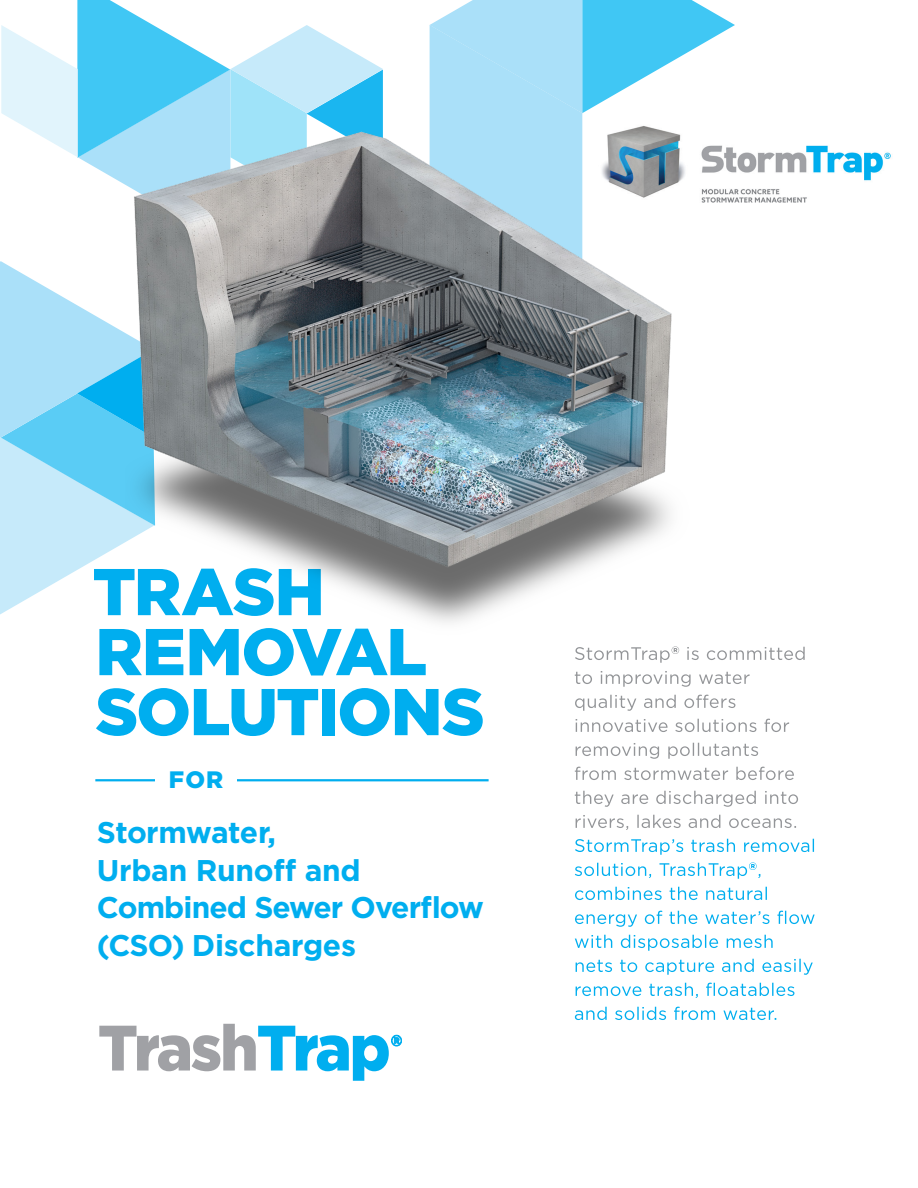
<style>
.page{position:relative;width:918px;height:1188px;background:#fff}
.page>*{position:absolute;margin:0;border:0;box-sizing:border-box;transform-origin:0 0}
.t1{font:900 66px/60px "Gotham";letter-spacing:-.02em;color:#00aeef}
.t2{font:700 30px/37.8px "Gotham";letter-spacing:-.02em;color:#00aeef}
.t3{font:900 23.7px "Gotham";color:#00aeef}
</style>
<div class="page">
<img style="left:786px;top:145px;width:105px;height:58px">
<svg style="left:575px;top:1007px;width:201px;height:13px"></svg>
<svg style="left:576px;top:983px;width:218px;height:15px"></svg>
<svg style="left:576px;top:959px;width:237px;height:16px"></svg>
<svg style="left:575px;top:935px;width:198px;height:16px"></svg>
<svg style="left:575px;top:911px;width:240px;height:16px"></svg>
<svg style="left:575px;top:887px;width:192px;height:13px"></svg>
<svg style="left:575px;top:862px;width:185px;height:17px"></svg>
<svg style="left:575px;top:839px;width:239px;height:16px"></svg>
<svg style="left:576px;top:815px;width:220px;height:15px"></svg>
<svg style="left:575px;top:791px;width:223px;height:16px"></svg>
<svg style="left:575px;top:767px;width:219px;height:13px"></svg>
<svg style="left:576px;top:743px;width:182px;height:16px"></svg>
<svg style="left:576px;top:719px;width:213px;height:13px"></svg>
<svg style="left:575px;top:695px;width:160px;height:16px"></svg>
<svg style="left:623px;top:684px;width:68px;height:3px"></svg>
<svg style="left:786px;top:646px;width:19px;height:14px"></svg>
<hr style="left:95px;top:779px;width:394px;height:2px;background:#00aeef">
<div style="left:155px;top:770px;width:82px;height:44px;background:#fff"></div>
<svg style="left:99px;top:1024px;width:303px;height:57px"></svg>
<svg style="left:1px;top:0;width:382px;height:184px"></svg>
<svg style="left:430px;top:0;width:305px;height:79px;background:#8fdbf8"></svg>
<svg style="left:0;top:261px;width:123px;height:354px"></svg>
<img style="left:123px;top:79px;width:663px;height:605px">
<p class="t1" style="left:93px;top:560px;width:394px">TRASH<br>REMOVAL<br>SOLUTIONS</p>
<p class="t3" style="left:169px;top:765px;width:56px">FOR</p>
<p class="t2" style="left:97px;top:813px;width:389px">Stormwater,<br>Urban Runoff and<br>Combined Sewer Overflow (CSO) Discharges</p>
</div>
